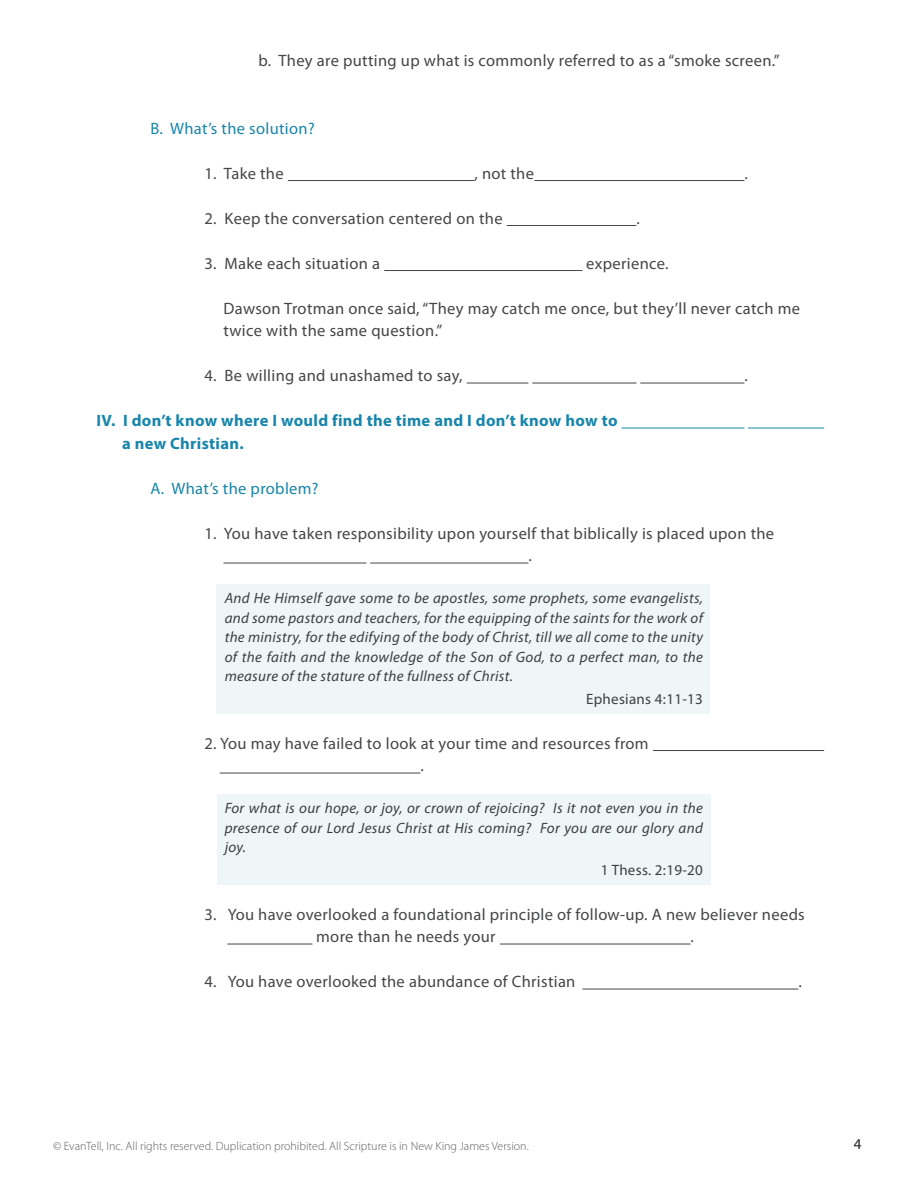
<style>
.page{position:relative;width:918px;height:1188px;background:#fff}
.page>*{position:absolute;margin:0;border:0;box-sizing:border-box;transform-origin:0 0}
.t1{font:16.5px/22.5px "Myriad Pro";letter-spacing:.02em;color:#454647}
.t2{font:700 16.5px/22.5px "Myriad Pro";letter-spacing:.02em;color:#1785ab}
.t3{font:16.5px "Myriad Pro";letter-spacing:.02em;color:#1785ab}
.t4{font:italic 15px/19.5px "Myriad Pro";letter-spacing:.02em;color:#3e3e3f;text-align:justify}
.t5{font:15px "Myriad Pro";letter-spacing:.02em;color:#3e3e3f}
.t6{font:15px "Myriad Pro";color:#231f20}
.t7{font:300 12px "Myriad Pro";color:#5f5f62}
</style>
<div class="page">
<div style="left:217px;top:794px;width:493px;height:91px;background:#eef6f8"></div>
<div style="left:216px;top:584px;width:494px;height:130px;background:#eef6f8"></div>
<hr style="left:288px;top:180px;width:186px;height:1px;background:#454647">
<hr style="left:534px;top:180px;width:210px;height:1px;background:#454647">
<hr style="left:507px;top:225px;width:129px;height:1px;background:#454647">
<hr style="left:384px;top:270px;width:198px;height:1px;background:#454647">
<hr style="left:467px;top:383px;width:61px;height:1px;background:#454647">
<hr style="left:532px;top:383px;width:104px;height:1px;background:#454647">
<hr style="left:640px;top:383px;width:104px;height:1px;background:#454647">
<hr style="left:622px;top:428px;width:122px;height:1px;background:#1785ab">
<hr style="left:748px;top:428px;width:76px;height:1px;background:#1785ab">
<hr style="left:224px;top:563px;width:142px;height:1px;background:#454647">
<hr style="left:370px;top:563px;width:158px;height:1px;background:#454647">
<hr style="left:653px;top:750px;width:171px;height:1px;background:#454647">
<hr style="left:220px;top:773px;width:200px;height:1px;background:#454647">
<hr style="left:227px;top:944px;width:85px;height:1px;background:#454647">
<hr style="left:500px;top:944px;width:190px;height:1px;background:#454647">
<hr style="left:582px;top:989px;width:216px;height:1px;background:#454647">
<p class="t1" style="left:258px;top:49px;width:523px">b. They are putting up what is commonly referred to as a “smoke screen.”</p>
<p class="t3" style="left:150px;top:118px;width:166px">B. What’s the solution?</p>
<p class="t1" style="left:204px;top:162px;width:81px">1. Take the</p>
<p class="t1" style="left:474px;top:162px;width:61px">, not the</p>
<p class="t1" style="left:744px;top:162px;width:5px">.</p>
<p class="t1" style="left:204px;top:207px;width:300px">2. Keep the conversation centered on the</p>
<p class="t1" style="left:636px;top:207px;width:5px">.</p>
<p class="t1" style="left:204px;top:252px;width:177px">3. Make each situation a</p>
<p class="t1" style="left:586px;top:252px;width:84px">experience.</p>
<p class="t1" style="left:224px;top:297px;width:578px">Dawson Trotman once said, “They may catch me once, but they’ll never catch me twice with the same question.”</p>
<p class="t1" style="left:204px;top:364px;width:260px">4. Be willing and unashamed to say,</p>
<p class="t1" style="left:744px;top:364px;width:5px">.</p>
<p class="t2" style="left:122px;top:409px;width:497px;text-indent:-26px">IV. I don’t know where I would find the time and I don’t know how to a new Christian.</p>
<p class="t3" style="left:150px;top:478px;width:170px">A. What’s the problem?</p>
<p class="t1" style="left:528px;top:522px;width:247px;text-indent:-324px">1. You have taken responsibility upon yourself that biblically is placed upon the .</p>
<p class="t4" style="left:225px;top:588px;width:480px">And He Himself gave some to be apostles, some prophets, some evangelists, and some pastors and teachers, for the equipping of the saints for the work of the ministry, for the edifying of the body of Christ, till we all come to the unity of the faith and the knowledge of the Son of God, to a perfect man, to the measure of the stature of the fullness of Christ.</p>
<p class="t5" style="left:586px;top:690px;width:118px">Ephesians 4:11-13</p>
<p class="t1" style="left:204px;top:732px;width:446px;text-align:center">2. You may have failed to look at your time and resources from .</p>
<p class="t4" style="left:225px;top:798px;width:480px">For what is our hope, or joy, or crown of rejoicing? Is it not even you in the presence of our Lord Jesus Christ at His coming? For you are our glory and joy.</p>
<p class="t5" style="left:601px;top:861px;width:104px">1 Thess. 2:19-20</p>
<p class="t1" style="left:316px;top:903px;width:490px;text-indent:-112px">3. You have overlooked a foundational principle of follow-up. A new believer needs more than he needs your</p>
<p class="t1" style="left:690px;top:925px;width:5px">.</p>
<p class="t1" style="left:204px;top:970px;width:373px">4. You have overlooked the abundance of Christian</p>
<p class="t1" style="left:798px;top:970px;width:5px">.</p>
<p class="t7" style="left:53px;top:1139px;width:477px">© EvanTell, Inc. All rights reserved. Duplication prohibited. All Scripture is in New King James Version.</p>
<p class="t6" style="left:854px;top:1135px;width:9px">4</p>
</div>
